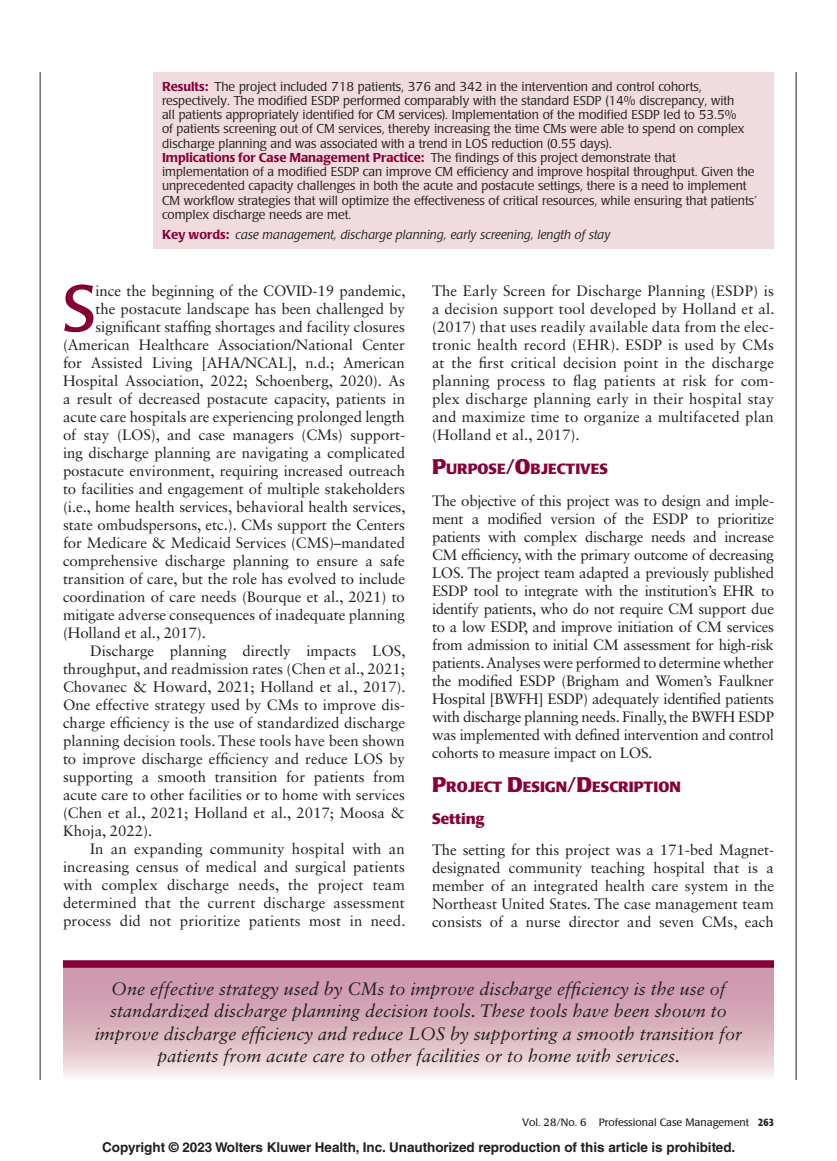
<style>
.page{position:relative;width:837px;height:1161px;background:#fff}
.page>*{position:absolute;margin:0;border:0;box-sizing:border-box;transform-origin:0 0}
.AOPara{font:65.7px "Poppl Laudatio";color:#860037}
.DisplayQuote{font:italic 18px/22.5px "Sabon LT Std";color:#231f20;text-align:center}
.Para{font:15px/18px "Sabon LT Std";letter-spacing:.01em;color:#231f20;text-align:justify}
.AOPara-2{font:15px "Sabon LT Std";letter-spacing:-.005em;color:#231f20}
.ParaFL{font:15px/18px "Sabon LT Std";letter-spacing:-.01em;color:#231f20;text-align:justify}
.H2_no{font:700 15px "Poppl Laudatio";color:#860037}
.t1{font:700 14.7px "Poppl Laudatio";color:#860037}
.t2{font:700 13.5px "Helvetica LT Std";letter-spacing:-.005em;color:#231f20}
.AbstractParaFL{font:300 12.75px/14.2px "Poppl Laudatio";color:#231f20}
.Kwd{font:italic 300 12.75px "Poppl Laudatio";color:#231f20}
.t3{font:10.5px "Poppl Laudatio";color:#231f20}
.s1{font-weight:500;color:#860037}
.s2{font-weight:500;font-style:normal;color:#860037}
.s3{font-size:21px}
.s4{font-weight:700;font-stretch:condensed}
</style>
<div class="page">
<hr style="left:40px;top:72px;width:1px;height:1008px;background:#231f20">
<hr style="left:796px;top:72px;width:1px;height:1008px;background:#231f20">
<svg style="left:63px;top:968px;width:711px;height:109px;background:#dbb5c1"></svg>
<div style="left:63px;top:960px;width:711px;height:8px;background:#860037"></div>
<div style="left:153px;top:72px;width:621px;height:176px;background:#f0dcde"></div>
<p class="AbstractParaFL" style="left:162px;top:79px;width:584px"><span class="s1">Results:</span> The project included 718 patients, 376 and 342 in the intervention and control cohorts, respectively. The modified ESDP performed comparably with the standard ESDP (14% discrepancy, with all patients appropriately identified for CM services). Implementation of the modified ESDP led to 53.5% of patients screening out of CM services, thereby increasing the time CMs were able to spend on complex discharge planning and was associated with a trend in LOS reduction (0.55 days).</p>
<p class="AbstractParaFL" style="left:162px;top:151px;width:597px"><span class="s1">Implications for Case Management Practice:</span> The findings of this project demonstrate that implementation of a modified ESDP can improve CM efficiency and improve hospital throughput. Given the unprecedented capacity challenges in both the acute and postacute settings, there is a need to implement CM workflow strategies that will optimize the effectiveness of critical resources, while ensuring that patients’ complex discharge needs are met.</p>
<p class="Kwd" style="left:162px;top:227px;width:450px"><span class="s2">Key words:</span> case management, discharge planning, early screening, length of stay</p>
<p class="AOPara" style="left:63px;top:272px;width:34px">S</p>
<p class="AOPara-2" style="left:96px;top:281px;width:312px">ince the beginning of the COVID-19 pandemic,</p>
<p class="AOPara-2" style="left:96px;top:299px;width:311px">the postacute landscape has been challenged by</p>
<p class="AOPara-2" style="left:96px;top:317px;width:311px">significant staffing shortages and facility closures</p>
<p class="AOPara-2" style="left:63px;top:335px;width:344px">(American Healthcare Association/National Center</p>
<p class="AOPara-2" style="left:63px;top:353px;width:343px">for Assisted Living [AHA/NCAL], n.d.; American</p>
<p class="AOPara-2" style="left:63px;top:371px;width:344px">Hospital Association, 2022; Schoenberg, 2020). As</p>
<p class="AOPara-2" style="left:63px;top:389px;width:344px">a result of decreased postacute capacity, patients in</p>
<p class="AOPara-2" style="left:63px;top:407px;width:343px">acute care hospitals are experiencing prolonged length</p>
<p class="AOPara-2" style="left:63px;top:425px;width:344px">of stay (LOS), and case managers (CMs) support-</p>
<p class="AOPara-2" style="left:63px;top:443px;width:344px">ing discharge planning are navigating a complicated</p>
<p class="AOPara-2" style="left:63px;top:461px;width:344px">postacute environment, requiring increased outreach</p>
<p class="AOPara-2" style="left:63px;top:479px;width:344px">to facilities and engagement of multiple stakeholders</p>
<p class="AOPara-2" style="left:63px;top:497px;width:344px">(i.e., home health services, behavioral health services,</p>
<p class="AOPara-2" style="left:63px;top:515px;width:343px">state ombudspersons, etc.). CMs support the Centers</p>
<p class="AOPara-2" style="left:63px;top:533px;width:344px">for Medicare &amp; Medicaid Services (CMS)–mandated</p>
<p class="AOPara-2" style="left:63px;top:551px;width:343px">comprehensive discharge planning to ensure a safe</p>
<p class="AOPara-2" style="left:63px;top:569px;width:344px">transition of care, but the role has evolved to include</p>
<p class="AOPara-2" style="left:63px;top:587px;width:343px">coordination of care needs (Bourque et al., 2021) to</p>
<p class="AOPara-2" style="left:63px;top:605px;width:344px">mitigate adverse consequences of inadequate planning</p>
<p class="AOPara-2" style="left:63px;top:623px;width:144px">(Holland et al., 2017).</p>
<p class="Para" style="left:63px;top:641px;width:344px;text-indent:27px">Discharge planning directly impacts LOS, throughput, and readmission rates (Chen et al., 2021; Chovanec &amp; Howard, 2021; Holland et al., 2017).<br>One effective strategy used by CMs to improve dis&shy;charge efficiency is the use of standardized discharge planning decision tools. These tools have been shown to improve discharge efficiency and reduce LOS by supporting a smooth transition for patients from acute care to other facilities or to home with services (Chen et al., 2021; Holland et al., 2017; Moosa &amp; Khoja, 2022).</p>
<p class="Para" style="left:63px;top:839px;width:344px;text-indent:27px">In an expanding community hospital with an increasing census of medical and surgical patients with complex discharge needs, the project team determined that the current discharge assessment process did not prioritize patients most in need.</p>
<p class="Para" style="left:432px;top:281px;width:344px">The Early Screen for Discharge Planning (ESDP) is a decision support tool developed by Holland et al. (2017) that uses readily available data from the elec&shy;tronic health record (EHR). ESDP is used by CMs at the first critical decision point in the discharge planning process to flag patients at risk for com&shy;plex discharge planning early in their hospital stay and maximize time to organize a multifaceted plan (Holland et al., 2017).</p>
<h1 class="t1" style="left:432px;top:461px;width:178px"><span class="s3">P</span>URPOSE<span class="s3">/O</span>BJECTIVES</h1>
<p class="ParaFL" style="left:432px;top:491px;width:344px">The objective of this project was to design and imple&shy;ment a modified version of the ESDP to prioritize patients with complex discharge needs and increase CM efficiency, with the primary outcome of decreasing LOS. The project team adapted a previously published ESDP tool to integrate with the institution’s EHR to identify patients, who do not require CM support due to a low ESDP, and improve initiation of CM services from admission to initial CM assessment for high-risk patients. Analyses were performed to determine whether the modified ESDP (Brigham and Women’s Faulkner Hospital [BWFH] ESDP) adequately identified patients with discharge planning needs. Finally, the BWFH ESDP was implemented with defined intervention and control cohorts to measure impact on LOS.</p>
<h1 class="t1" style="left:432px;top:779px;width:250px"><span class="s3">P</span>ROJECT <span class="s3">D</span>ESIGN<span class="s3">/D</span>ESCRIPTION</h1>
<p class="H2_no" style="left:432px;top:810px;width:54px">Setting</p>
<p class="ParaFL" style="left:432px;top:841px;width:344px">The setting for this project was a 171-bed Magnet&shy;designated community teaching hospital that is a member of an integrated health care system in the Northeast United States. The case management team consists of a nurse director and seven CMs, each</p>
<p class="DisplayQuote" style="left:95px;top:977px;width:649px">One effective strategy used by CMs to improve discharge efficiency is the use of standardized discharge planning decision tools. These tools have been shown to improve discharge efficiency and reduce LOS by supporting a smooth transition for patients from acute care to other facilities or to home with services.</p>
<p class="t3" style="left:522px;top:1117px;width:253px">Vol. 28/No. 6 Professional Case Management <span class="s4">263</span></p>
<p class="t2" style="left:102px;top:1139px;width:635px">Copyright © 2023 Wolters Kluwer Health, Inc. Unauthorized reproduction of this article is prohibited.</p>
</div>
